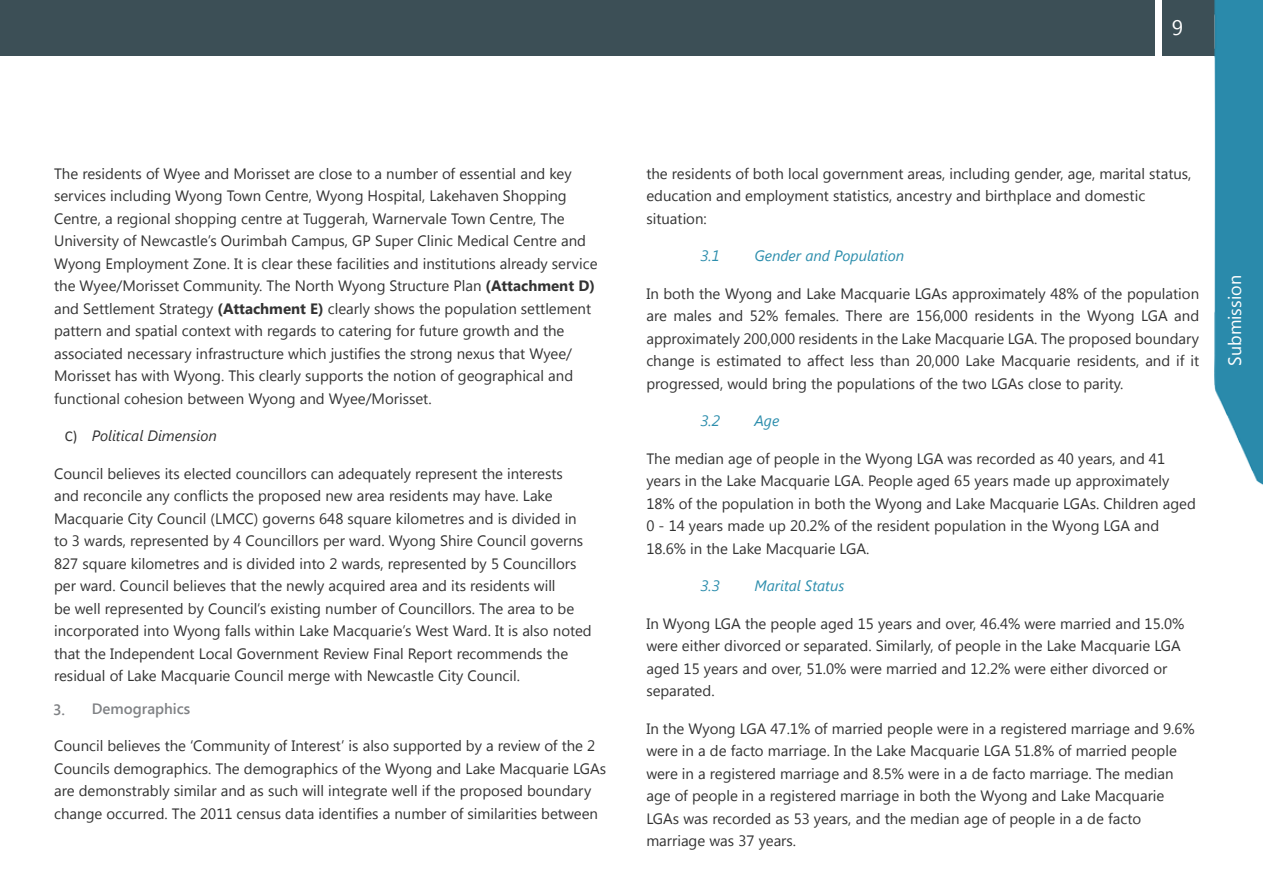
<style>
.page{position:relative;width:1263px;height:893px;background:#fff}
.page>*{position:absolute;margin:0;border:0;box-sizing:border-box;transform-origin:0 0}
.t1{font:21px "Segoe UI";color:#fff}
.t2{font:18px "Segoe UI";color:#fff}
.t3{font:15px/22.5px "Segoe UI";color:#333}
.t4{font:italic 15px "Segoe UI";color:#2d8ead}
.t5{font:italic 15px "Segoe UI";color:#333}
.t6{font:600 15px "Segoe UI";color:#808285}
.s1{font-weight:700}
.s2{font-family:"Calibri";font-style:normal}
.s3{font-family:"Calibri";font-weight:400}
</style>
<div class="page">
<div style="left:0;top:0;width:1263px;height:55px;background:#3c4f56"></div>
<div style="left:1155px;top:0;width:6px;height:70px;background:#fff"></div>
<img style="left:1214px;top:0;width:49px;height:485px">
<h1 class="t1" style="left:1172px;top:13px;width:13px">9</h1>
<p class="t3" style="left:54px;top:162px;width:545px">The residents of Wyee and Morisset are close to a number of essential and key services including Wyong Town Centre, Wyong Hospital, Lakehaven Shopping Centre, a regional shopping centre at Tuggerah, Warnervale Town Centre, The University of Newcastle’s Ourimbah Campus, GP Super Clinic Medical Centre and Wyong Employment Zone. It is clear these facilities and institutions already service the Wyee/Morisset Community. The North Wyong Structure Plan <span class="s1">(Attachment D) </span>and Settlement Strategy <span class="s1">(Attachment E)</span> clearly shows the population settlement pattern and spatial context with regards to catering for future growth and the associated necessary infrastructure which justifies the strong nexus that Wyee/ Morisset has with Wyong. This clearly supports the notion of geographical and functional cohesion between Wyong and Wyee/Morisset.</p>
<p class="t5" style="left:65px;top:426px;width:154px"><span class="s2">C)</span> Political Dimension</p>
<p class="t3" style="left:54px;top:462px;width:539px">Council believes its elected councillors can adequately represent the interests<br>and reconcile any conflicts the proposed new area residents may have. Lake Macquarie City Council (LMCC) governs 648 square kilometres and is divided in to 3 wards, represented by 4 Councillors per ward. Wyong Shire Council governs 827 square kilometres and is divided into 2 wards, represented by 5 Councillors per ward. Council believes that the newly acquired area and its residents will<br>be well represented by Council’s existing number of Councillors. The area to be incorporated into Wyong falls within Lake Macquarie’s West Ward. It is also noted that the Independent Local Government Review Final Report recommends the residual of Lake Macquarie Council merge with Newcastle City Council.</p>
<p class="t6" style="left:53px;top:698px;width:139px">3.<span class="s3">2.</span> Demographics</p>
<p class="t3" style="left:54px;top:734px;width:553px">Council believes the ‘Community of Interest’ is also supported by a review of the 2<br>Councils demographics. The demographics of the Wyong and Lake Macquarie LGAs are demonstrably similar and as such will integrate well if the proposed boundary change occurred. The 2011 census data identifies a number of similarities between</p>
<p class="t3" style="left:646px;top:162px;width:547px">the residents of both local government areas, including gender, age, marital status, education and employment statistics, ancestry and birthplace and domestic situation:</p>
<p class="t4" style="left:700px;top:246px;width:21px">3.1</p>
<p class="t4" style="left:754px;top:246px;width:151px">Gender and Population</p>
<p class="t3" style="left:646px;top:282px;width:554px;text-align:justify">In both the Wyong and Lake Macquarie LGAs approximately 48% of the population are males and 52% females. There are 156,000 residents in the Wyong LGA and approximately 200,000 residents in the Lake Macquarie LGA. The proposed boundary change is estimated to affect less than 20,000 Lake Macquarie residents, and if it progressed, would bring the populations of the two LGAs close to parity.</p>
<p class="t4" style="left:700px;top:411px;width:21px">3.2</p>
<p class="t4" style="left:754px;top:411px;width:26px">Age</p>
<p class="t3" style="left:646px;top:447px;width:551px">The median age of people in the Wyong LGA was recorded as 40 years, and 41 years in the Lake Macquarie LGA. People aged 65 years made up approximately 18% of the population in both the Wyong and Lake Macquarie LGAs. Children aged 0 - 14 years made up 20.2% of the resident population in the Wyong LGA and 18.6% in the Lake Macquarie LGA.</p>
<p class="t4" style="left:700px;top:576px;width:21px">3.3</p>
<p class="t4" style="left:754px;top:576px;width:92px">Marital Status</p>
<p class="t3" style="left:646px;top:612px;width:539px">In Wyong LGA the people aged 15 years and over, 46.4% were married and 15.0% were either divorced or separated. Similarly, of people in the Lake Macquarie LGA aged 15 years and over, 51.0% were married and 12.2% were either divorced or separated.</p>
<p class="t3" style="left:646px;top:717px;width:550px">In the Wyong LGA 47.1% of married people were in a registered marriage and 9.6% were in a de facto marriage. In the Lake Macquarie LGA 51.8% of married people were in a registered marriage and 8.5% were in a de facto marriage. The median age of people in a registered marriage in both the Wyong and Lake Macquarie LGAs was recorded as 53 years, and the median age of people in a de facto marriage was 37 years.</p>
<p class="t2" style="left:1222px;top:366px;width:92px;rotate:-90deg">Submission</p>
</div>
